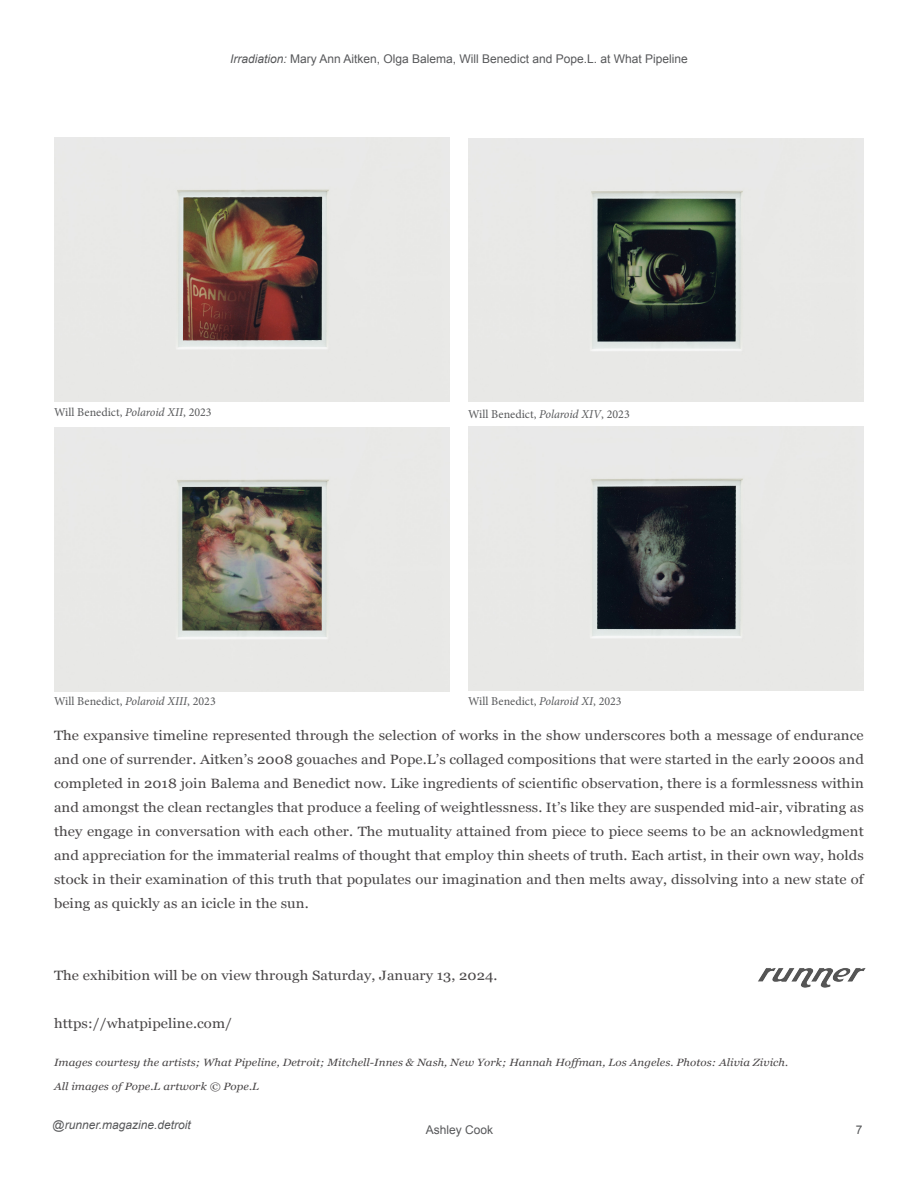
<style>
.page{position:relative;width:918px;height:1188px;background:#fff}
.page>*{position:absolute;margin:0;border:0;box-sizing:border-box;transform-origin:0 0}
.t1{font:13.5px/24px "Georgia";letter-spacing:.005em;color:#494647;text-align:justify;scale:1.1 1}
.t2{font:12px "Minion Pro";color:#57585a}
.t3{font:12px "Arial";color:#57585a}
.t4{font:italic 12px "Arial";color:#57585a}
.t5{font:italic 10.5px "Georgia";letter-spacing:.005em;color:#494647;scale:1.1 1}
.s1{font-style:italic}
</style>
<div class="page">
<img style="left:758px;top:968px;width:108px;height:20px">
<img style="left:54px;top:137px;width:396px;height:265px">
<img style="left:468px;top:139px;width:396px;height:262px">
<img style="left:54px;top:428px;width:396px;height:264px">
<img style="left:468px;top:427px;width:396px;height:264px">
<p class="t3" style="left:230px;top:51px;width:459px"><span class="s1">Irradiation:</span> Mary Ann Aitken, Olga Balema, Will Benedict and Pope.L. at What Pipeline</p>
<p class="t2" style="left:54px;top:404px;width:159px">Will Benedict, <span class="s1">Polaroid XII</span>, 2023</p>
<p class="t2" style="left:468px;top:406px;width:163px">Will Benedict, <span class="s1">Polaroid XIV</span>, 2023</p>
<p class="t2" style="left:54px;top:693px;width:163px">Will Benedict, <span class="s1">Polaroid XIII</span>, 2023</p>
<p class="t2" style="left:468px;top:693px;width:155px">Will Benedict, <span class="s1">Polaroid XI</span>, 2023</p>
<p class="t1" style="left:54px;top:723px;width:738px">The expansive timeline represented through the selection of works in the show underscores both a message of endurance and one of surrender. Aitken’s 2008 gouaches and Pope.L’s collaged compositions that were started in the early 2000s and completed in 2018 join Balema and Benedict now. Like ingredients of scientific observation, there is a formlessness within and amongst the clean rectangles that produce a feeling of weightlessness. It’s like they are suspended mid-air, vibrating as they engage in conversation with each other. The mutuality attained from piece to piece seems to be an acknowledgment and appreciation for the immaterial realms of thought that employ thin sheets of truth. Each artist, in their own way, holds stock in their examination of this truth that populates our imagination and then melts away, dissolving into a new state of being as quickly as an icicle in the sun.</p>
<p class="t1" style="left:54px;top:963px;width:405px">The exhibition will be on view through Saturday, January 13, 2024.</p>
<p class="t1" style="left:54px;top:1011px;width:163px">https://whatpipeline.com/</p>
<p class="t5" style="left:54px;top:1054px;width:669px">Images courtesy the artists; What Pipeline, Detroit; Mitchell-Innes &amp; Nash, New York; Hannah Hoffman, Los Angeles. Photos: Alivia Zivich.</p>
<p class="t5" style="left:54px;top:1078px;width:188px">All images of Pope.L artwork © Pope.L</p>
<p class="t4" style="left:52px;top:1117px;width:140px">@runner.magazine.detroit</p>
<p class="t3" style="left:426px;top:1122px;width:69px">Ashley Cook</p>
<p class="t3" style="left:856px;top:1122px;width:8px">7</p>
</div>
